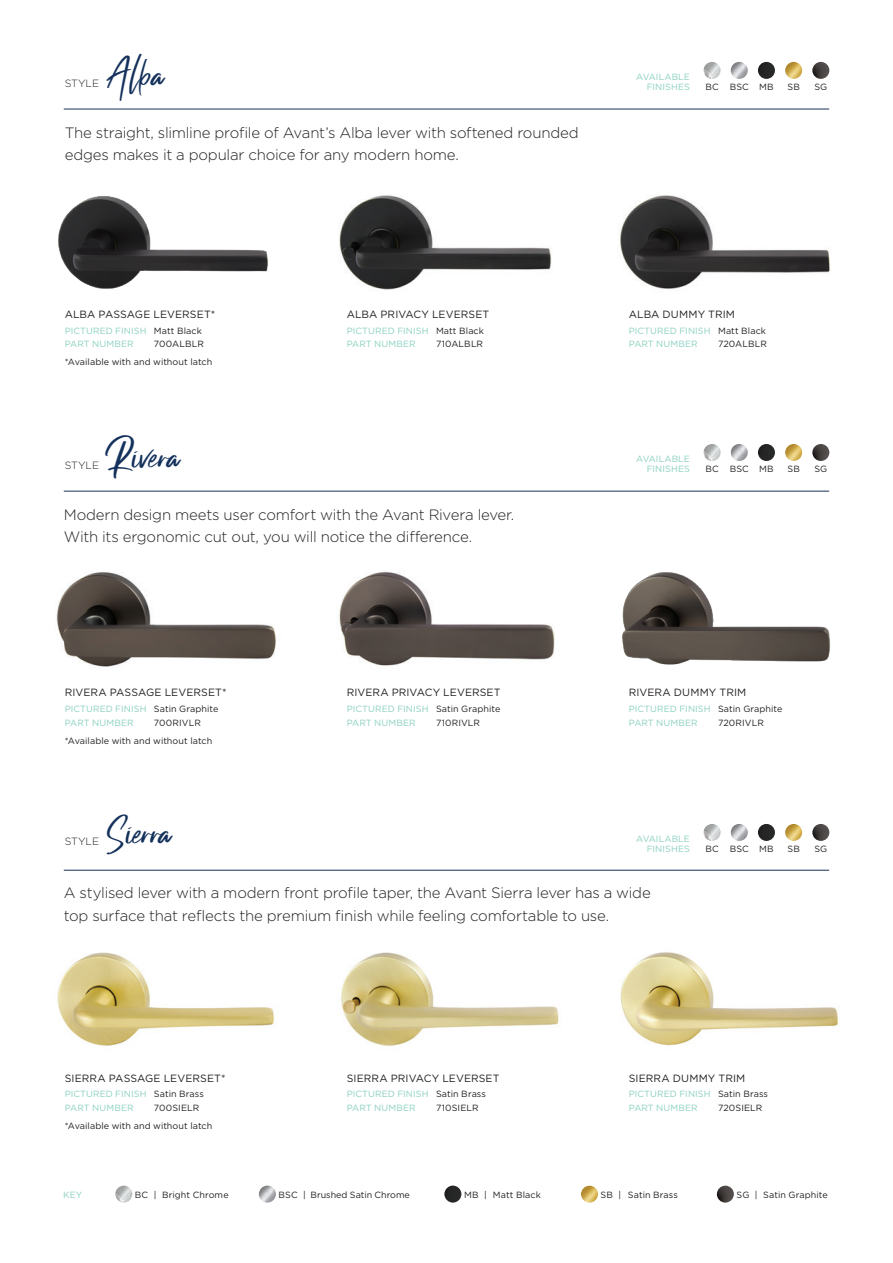
<style>
.page{position:relative;width:893px;height:1263px;background:#fff}
.page>*{position:absolute;margin:0;border:0;box-sizing:border-box;transform-origin:0 0}
.t1{font:27px "Hollanda";letter-spacing:-.02em;color:#14315b}
.t2{font:300 15px/22.5px "Gotham";letter-spacing:-.015em;color:#231f20}
.t3{font:10.5px "Gotham";letter-spacing:.01em;color:#231f20}
.t4{font:300 10.5px "Gotham";color:#231f20}
.t5{font:9px/13.6px "Gotham";letter-spacing:.01em;color:#8ad0c0}
.t6{font:9px/18.1px "Gotham";letter-spacing:.01em;color:#231f20}
.s1{color:#231f20}
</style>
<div class="page">
<img style="left:115px;top:1185px;width:17px;height:17px;border-radius:9px">
<img style="left:259px;top:1185px;width:17px;height:17px;border-radius:9px">
<img style="left:444px;top:1185px;width:17px;height:17px;border-radius:9px">
<img style="left:581px;top:1185px;width:17px;height:17px;border-radius:9px">
<img style="left:717px;top:1185px;width:17px;height:17px;border-radius:9px">
<img style="left:339px;top:571px;width:216px;height:95px">
<img style="left:622px;top:572px;width:208px;height:93px">
<img style="left:56px;top:572px;width:220px;height:95px">
<hr style="left:64px;top:491px;width:765px;height:1px;background:#193057">
<img style="left:339px;top:195px;width:213px;height:95px">
<img style="left:58px;top:196px;width:210px;height:93px">
<hr style="left:64px;top:109px;width:765px;height:1px;background:#193057">
<img style="left:620px;top:195px;width:210px;height:94px">
<img style="left:57px;top:952px;width:217px;height:94px">
<img style="left:341px;top:952px;width:218px;height:94px">
<img style="left:620px;top:952px;width:218px;height:94px">
<hr style="left:64px;top:870px;width:765px;height:1px;background:#193057">
<img style="left:703px;top:62px;width:17px;height:17px;border-radius:9px">
<img style="left:731px;top:62px;width:17px;height:17px;border-radius:9px">
<img style="left:758px;top:62px;width:17px;height:17px;border-radius:9px">
<img style="left:785px;top:62px;width:17px;height:17px;border-radius:9px">
<img style="left:812px;top:62px;width:17px;height:17px;border-radius:9px">
<img style="left:703px;top:444px;width:17px;height:17px;border-radius:9px">
<img style="left:731px;top:444px;width:17px;height:17px;border-radius:9px">
<img style="left:758px;top:444px;width:17px;height:17px;border-radius:9px">
<img style="left:785px;top:444px;width:17px;height:17px;border-radius:9px">
<img style="left:812px;top:444px;width:17px;height:17px;border-radius:9px">
<img style="left:703px;top:824px;width:17px;height:17px;border-radius:9px">
<img style="left:731px;top:824px;width:17px;height:17px;border-radius:9px">
<img style="left:758px;top:824px;width:17px;height:17px;border-radius:9px">
<img style="left:785px;top:824px;width:17px;height:17px;border-radius:9px">
<img style="left:812px;top:824px;width:17px;height:17px;border-radius:9px">
<h1 class="t1" style="left:107px;top:71px;width:60px">Alba</h1>
<h2 class="t2" style="left:65px;top:121px;width:516px">The straight, slimline profile of Avant’s Alba lever with softened rounded edges makes it a popular choice for any modern home.</h2>
<p class="t4" style="left:65px;top:77px;width:36px">STYLE</p>
<p class="t5" style="left:636px;top:72px;width:55px;line-height:9.8px;text-align:right">AVAILABLE<br>FINISHES</p>
<p class="t6" style="left:705px;top:77px;width:70px">BC BSC MB</p>
<p class="t6" style="left:787px;top:77px;width:14px">SB</p>
<p class="t6" style="left:814px;top:77px;width:14px">SG</p>
<p class="t3" style="left:65px;top:308px;width:152px">ALBA PASSAGE LEVERSET*</p>
<p class="t5" style="left:65px;top:323px;width:139px">PICTURED FINISH <span class="s1">Matt Black<br></span>PART NUMBER</p>
<p class="t6" style="left:65px;top:335px;width:149px;text-indent:89px">700ALBLR *Available with and without latch</p>
<p class="t3" style="left:347px;top:308px;width:144px">ALBA PRIVACY LEVERSET</p>
<p class="t5" style="left:347px;top:323px;width:139px">PICTURED FINISH <span class="s1">Matt Black<br></span>PART NUMBER</p>
<p class="t6" style="left:436px;top:335px;width:49px">710ALBLR</p>
<p class="t3" style="left:629px;top:308px;width:108px">ALBA DUMMY TRIM</p>
<p class="t5" style="left:629px;top:323px;width:139px">PICTURED FINISH <span class="s1">Matt Black<br></span>PART NUMBER</p>
<p class="t6" style="left:718px;top:335px;width:50px">720ALBLR</p>
<h1 class="t1" style="left:107px;top:453px;width:75px">Rivera</h1>
<h2 class="t2" style="left:64px;top:503px;width:452px">Modern design meets user comfort with the Avant Rivera lever.<br>With its ergonomic cut out, you will notice the difference.</h2>
<p class="t4" style="left:65px;top:459px;width:36px">STYLE</p>
<p class="t5" style="left:636px;top:454px;width:55px;line-height:9.8px;text-align:right">AVAILABLE<br>FINISHES</p>
<p class="t6" style="left:705px;top:459px;width:70px">BC BSC MB</p>
<p class="t6" style="left:787px;top:459px;width:14px">SB</p>
<p class="t6" style="left:814px;top:459px;width:14px">SG</p>
<p class="t3" style="left:65px;top:686px;width:164px">RIVERA PASSAGE LEVERSET*</p>
<p class="t5" style="left:65px;top:702px;width:155px">PICTURED FINISH <span class="s1">Satin Graphite<br></span>PART NUMBER</p>
<p class="t6" style="left:65px;top:713px;width:149px;text-indent:89px">700RIVLR *Available with and without latch</p>
<p class="t3" style="left:347px;top:686px;width:155px">RIVERA PRIVACY LEVERSET</p>
<p class="t5" style="left:347px;top:702px;width:155px">PICTURED FINISH <span class="s1">Satin Graphite<br></span>PART NUMBER</p>
<p class="t6" style="left:436px;top:713px;width:46px">710RIVLR</p>
<p class="t3" style="left:629px;top:686px;width:119px">RIVERA DUMMY TRIM</p>
<p class="t5" style="left:629px;top:702px;width:155px">PICTURED FINISH <span class="s1">Satin Graphite<br></span>PART NUMBER</p>
<p class="t6" style="left:718px;top:713px;width:47px">720RIVLR</p>
<h1 class="t1" style="left:107px;top:828px;width:67px">Sierra</h1>
<h2 class="t2" style="left:64px;top:881px;width:588px">A stylised lever with a modern front profile taper, the Avant Sierra lever has a wide top surface that reflects the premium finish while feeling comfortable to use.</h2>
<p class="t5" style="left:636px;top:834px;width:55px;line-height:9.8px;text-align:right">AVAILABLE<br>FINISHES</p>
<p class="t6" style="left:705px;top:839px;width:70px">BC BSC MB</p>
<p class="t6" style="left:787px;top:839px;width:14px">SB</p>
<p class="t6" style="left:814px;top:839px;width:14px">SG</p>
<p class="t4" style="left:65px;top:834px;width:36px">STYLE</p>
<p class="t3" style="left:65px;top:1071px;width:163px">SIERRA PASSAGE LEVERSET*</p>
<p class="t5" style="left:65px;top:1087px;width:141px">PICTURED FINISH <span class="s1">Satin Brass<br></span>PART NUMBER</p>
<p class="t6" style="left:65px;top:1098px;width:149px;text-indent:89px">700SIELR *Available with and without latch</p>
<p class="t3" style="left:347px;top:1071px;width:154px">SIERRA PRIVACY LEVERSET</p>
<p class="t5" style="left:347px;top:1087px;width:141px">PICTURED FINISH <span class="s1">Satin Brass<br></span>PART NUMBER</p>
<p class="t6" style="left:436px;top:1098px;width:44px">710SIELR</p>
<p class="t3" style="left:629px;top:1071px;width:118px">SIERRA DUMMY TRIM</p>
<p class="t5" style="left:629px;top:1087px;width:141px">PICTURED FINISH <span class="s1">Satin Brass<br></span>PART NUMBER</p>
<p class="t6" style="left:718px;top:1098px;width:46px">720SIELR</p>
<p class="t5" style="left:63px;top:1187px;width:21px">KEY</p>
<p class="t6" style="left:135px;top:1185px;width:95px">BC | Bright Chrome</p>
<p class="t6" style="left:278px;top:1185px;width:133px">BSC | Brushed Satin Chrome</p>
<p class="t6" style="left:464px;top:1185px;width:78px">MB | Matt Black</p>
<p class="t6" style="left:601px;top:1185px;width:79px">SB | Satin Brass</p>
<p class="t6" style="left:736px;top:1185px;width:93px">SG | Satin Graphite</p>
</div>
